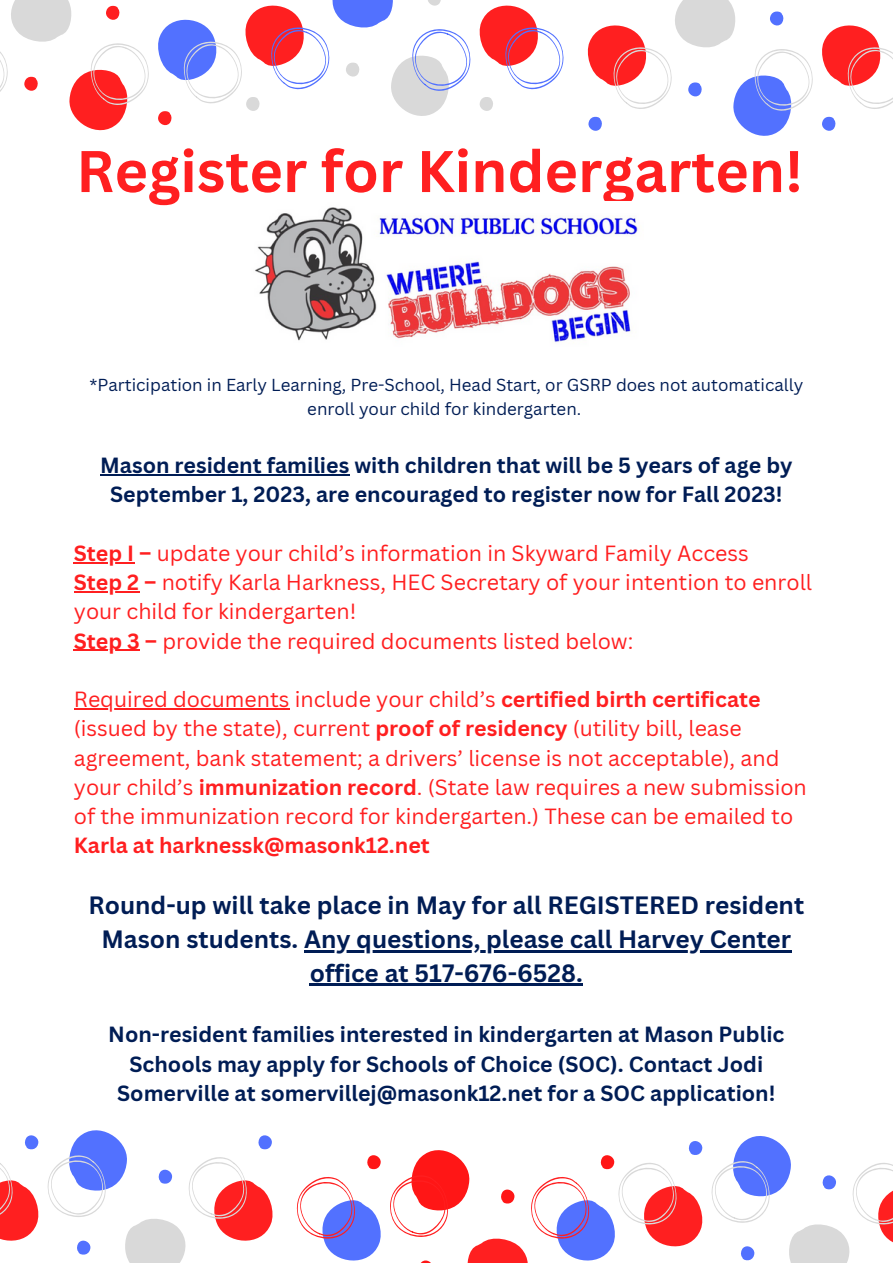
<style>
.page{position:relative;width:893px;height:1264px;background:#fff}
.page>*{position:absolute;margin:0;border:0;box-sizing:border-box;transform-origin:0 0}
.t1{font:700 57.3px "Canva Sans";color:#ff1f20}
.t2{font:700 24.45px/33.8px "Canva Sans";color:#001d55;text-align:center}
.t3{font:21.45px/29.2px "Canva Sans";color:#ff1f20}
.t4{font:700 21.45px/29.2px "Canva Sans";color:#001d55;text-align:center}
.t5{font:700 21.45px "Canva Sans";color:#ff1f20}
.t6{font:16.95px/23.5px "Canva Sans";color:#001d55;text-align:center}
.s1{font-weight:700}
</style>
<div class="page">
<svg style="left:711px;top:1136px;width:181px;height:126px"></svg>
<svg style="left:296px;top:1141px;width:407px;height:121px"></svg>
<svg style="left:25px;top:1135px;width:14px;height:14px"></svg>
<svg style="left:47px;top:1130px;width:226px;height:132px"></svg>
<svg style="left:0;top:1163px;width:39px;height:78px"></svg>
<svg style="left:0;top:0;width:149px;height:130px"></svg>
<svg style="left:158px;top:0;width:406px;height:126px"></svg>
<svg style="left:587px;top:0;width:305px;height:136px"></svg>
<hr style="left:100px;top:474px;width:249px;height:1px;background:#001d55">
<svg style="left:74px;top:562px;width:13px;height:1px"></svg>
<hr style="left:87px;top:562px;width:47px;height:1px;background:#ff1f20">
<hr style="left:74px;top:591px;width:65px;height:1px;background:#ff1f20">
<hr style="left:74px;top:649px;width:66px;height:2px;background:#ff1f20">
<hr style="left:74px;top:708px;width:215px;height:1px;background:#ff1f20">
<hr style="left:304px;top:950px;width:487px;height:2px;background:#001d55">
<hr style="left:310px;top:983px;width:273px;height:3px;background:#001d55">
<img style="left:255px;top:207px;width:383px;height:135px">
<h1 class="t1" style="left:76px;top:131px;width:728px">Register for Kindergarten!</h1>
<p class="t6" style="left:89px;top:373px;width:715px">*Participation in Early Learning, Pre-School, Head Start, or GSRP does not automatically enroll your child for kindergarten.</p>
<p class="t4" style="left:100px;top:450px;width:693px">Mason resident families with children that will be 5 years of age by<br>September 1, 2023, are encouraged to register now for Fall 2023!</p>
<p class="t3" style="left:74px;top:538px;width:739px"><span class="s1">Step I –</span> update your child’s information in Skyward Family Access<br><span class="s1">Step 2 –</span> notify Karla Harkness, HEC Secretary of your intention to enroll your child for kindergarten!<br><span class="s1">Step 3 –</span> provide the required documents listed below:</p>
<p class="t3" style="left:74px;top:684px;width:734px">Required documents include your child’s <span class="s1">certified birth certificate </span>(issued by the state), current <span class="s1">proof of residency</span> (utility bill, lease agreement, bank statement; a drivers’ license is not acceptable), and your child’s <span class="s1">immunization record</span>. (State law requires a new submission of the immunization record for kindergarten.) These can be emailed to</p>
<p class="t5" style="left:74px;top:830px;width:357px">Karla at harknessk@masonk12.net</p>
<p class="t2" style="left:88px;top:887px;width:717px">Round-up will take place in May for all REGISTERED resident<br>Mason students. Any questions, please call Harvey Center office at 517-676-6528.</p>
<p class="t4" style="left:108px;top:1019px;width:677px">Non-resident families interested in kindergarten at Mason Public<br>Schools may apply for Schools of Choice (SOC). Contact Jodi<br>Somerville at somervillej@masonk12.net for a SOC application!</p>
</div>
